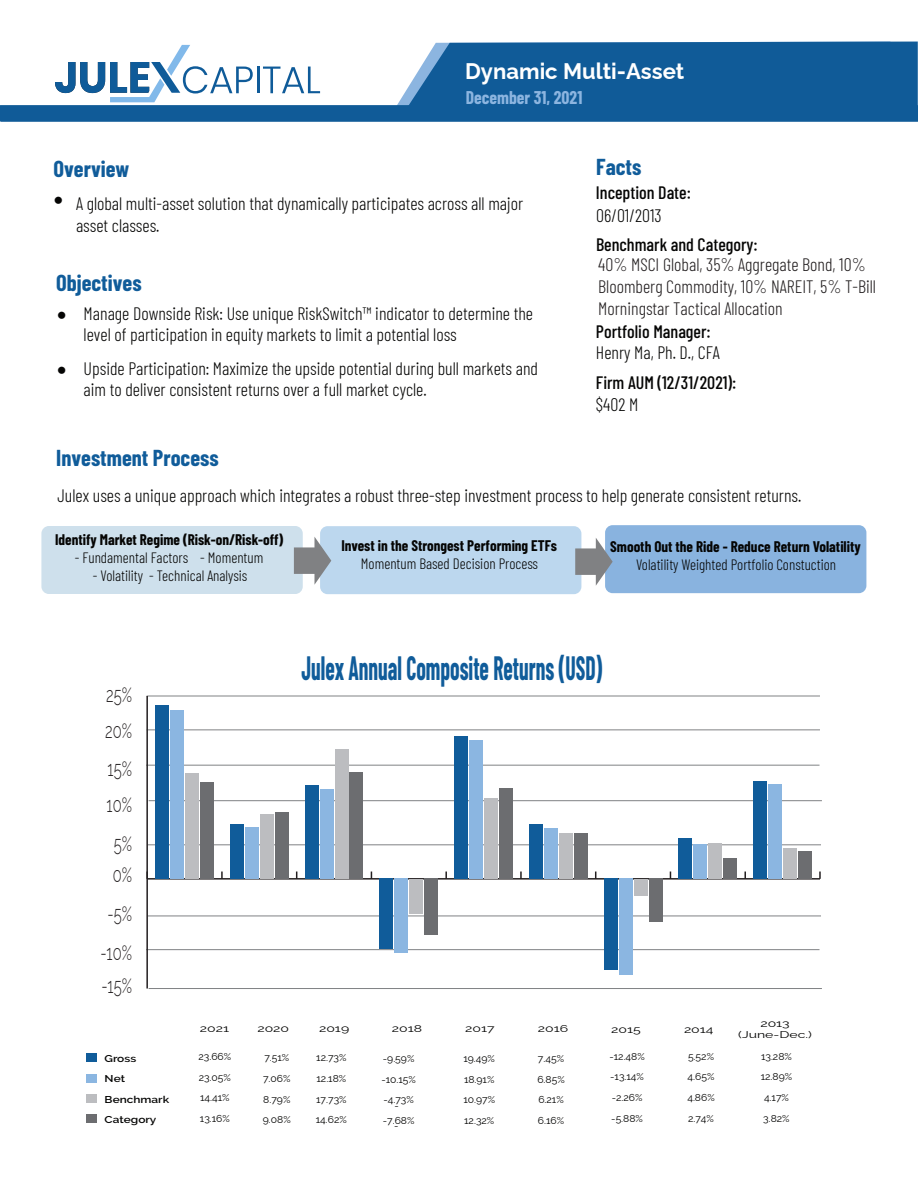
<style>
.page{position:relative;width:918px;height:1188px;background:#fff}
.page>*{position:absolute;margin:0;border:0;box-sizing:border-box;transform-origin:0 0}
.t1{font:300 42px/55.3px "Raleway";color:#050504}
.t2{font:700 33px "Barlow Condensed";color:#105c9a;scale:.65 1}
.t3{font:700 22.5px "Barlow Condensed";color:#105c9a}
.t4{font:700 22.5px "Raleway";color:#fff}
.t5{font:300 20.85px "Raleway";color:#231f20;scale:.71 1}
.t6{font:300 18px/21.6px "Barlow Condensed";color:#050504}
.t7{font:300 18px/21.6px "Barlow Condensed";color:#231f20}
.t8{font:500 18px "Barlow Condensed";color:#050504}
.t9{font:700 18px "Barlow Condensed";color:#8cb5e0}
.t10{font:300 15px "Barlow Condensed";color:#050504}
.t11{font:700 15px "Barlow Condensed";color:#050504}
.t12{font:9.9px/20.7px "Raleway";color:#050504;scale:1.05 1}
.t13{font:600 9.9px/20.4px "Raleway";color:#050504;scale:1.2 1}
.t14{font:9.75px/11.7px "Raleway";color:#050504;text-align:center;scale:1.44 1}
.s1{font-family:"Raleway";font-size:42px}
</style>
<div class="page">
<hr style="left:148px;top:916px;width:673px;height:1px;background:#808284">
<hr style="left:146px;top:949px;width:674px;height:1px;background:#808284">
<hr style="left:149px;top:988px;width:673px;height:1px;background:#808284">
<hr style="left:147px;top:696px;width:673px;height:1px;background:#808284">
<hr style="left:148px;top:844px;width:673px;height:1px;background:#808284">
<hr style="left:149px;top:800px;width:673px;height:1px;background:#808284">
<hr style="left:146px;top:765px;width:674px;height:1px;background:#808284">
<hr style="left:147px;top:729px;width:673px;height:1px;background:#808284">
<hr style="left:257px;top:67px;width:3px;height:26px;background:#0f5b99">
<svg style="left:263px;top:67px;width:57px;height:26px"></svg>
<svg style="left:55px;top:45px;width:198px;height:57px"></svg>
<svg style="left:395px;top:41px;width:523px;height:65px;background:#20669f"></svg>
<div style="left:0;top:106px;width:918px;height:14px;background:#105b98"></div>
<div style="left:86px;top:1114px;width:11px;height:9px;background:#6c6d70"></div>
<div style="left:86px;top:1053px;width:11px;height:9px;background:#105c9a"></div>
<div style="left:86px;top:1074px;width:11px;height:8px;background:#8bb6e1"></div>
<div style="left:86px;top:1094px;width:11px;height:9px;background:#bcbdc0"></div>
<div style="left:41px;top:526px;width:262px;height:68px;background:#cee0ec;border-radius:8px"></div>
<div style="left:320px;top:526px;width:261px;height:68px;background:#bcd7ee;border-radius:8px"></div>
<div style="left:605px;top:525px;width:261px;height:68px;background:#89b3df;border-radius:8px"></div>
<svg style="left:294px;top:537px;width:37px;height:48px"></svg>
<svg style="left:575px;top:538px;width:38px;height:48px"></svg>
<hr style="left:147px;top:878px;width:673px;height:2px;background:#231f20">
<svg style="left:221px;top:872px;width:2px;height:6px"></svg>
<svg style="left:445px;top:872px;width:2px;height:6px"></svg>
<svg style="left:520px;top:872px;width:2px;height:6px"></svg>
<svg style="left:744px;top:872px;width:2px;height:6px"></svg>
<svg style="left:819px;top:872px;width:2px;height:7px"></svg>
<hr style="left:146px;top:696px;width:2px;height:293px;background:#231f20">
<div style="left:200px;top:783px;width:14px;height:96px;background:#6c6d70"></div>
<div style="left:275px;top:812px;width:13px;height:67px;background:#6c6d70"></div>
<div style="left:350px;top:772px;width:13px;height:107px;background:#6c6d70"></div>
<div style="left:425px;top:879px;width:13px;height:56px;background:#6c6d70"></div>
<div style="left:499px;top:789px;width:14px;height:90px;background:#6c6d70"></div>
<div style="left:574px;top:834px;width:13px;height:45px;background:#6c6d70"></div>
<div style="left:649px;top:879px;width:13px;height:43px;background:#6c6d70"></div>
<div style="left:724px;top:859px;width:13px;height:20px;background:#6c6d70"></div>
<div style="left:798px;top:851px;width:14px;height:28px;background:#6c6d70"></div>
<div style="left:185px;top:773px;width:14px;height:106px;background:#bcbdc0"></div>
<div style="left:260px;top:815px;width:14px;height:64px;background:#bcbdc0"></div>
<div style="left:335px;top:749px;width:13px;height:130px;background:#bcbdc0"></div>
<div style="left:410px;top:879px;width:13px;height:34px;background:#bcbdc0"></div>
<div style="left:484px;top:799px;width:14px;height:80px;background:#bcbdc0"></div>
<div style="left:559px;top:833px;width:14px;height:46px;background:#bcbdc0"></div>
<div style="left:634px;top:879px;width:13px;height:16px;background:#bcbdc0"></div>
<div style="left:709px;top:843px;width:13px;height:36px;background:#bcbdc0"></div>
<div style="left:783px;top:848px;width:14px;height:31px;background:#bcbdc0"></div>
<div style="left:170px;top:710px;width:14px;height:169px;background:#8bb6e1"></div>
<div style="left:245px;top:827px;width:14px;height:52px;background:#8bb6e1"></div>
<div style="left:320px;top:790px;width:13px;height:89px;background:#8bb6e1"></div>
<div style="left:395px;top:879px;width:13px;height:74px;background:#8bb6e1"></div>
<div style="left:469px;top:741px;width:14px;height:138px;background:#8bb6e1"></div>
<div style="left:544px;top:829px;width:14px;height:50px;background:#8bb6e1"></div>
<div style="left:619px;top:879px;width:13px;height:96px;background:#8bb6e1"></div>
<div style="left:694px;top:845px;width:13px;height:34px;background:#8bb6e1"></div>
<div style="left:768px;top:785px;width:14px;height:94px;background:#8bb6e1"></div>
<div style="left:155px;top:706px;width:14px;height:173px;background:#105c9a"></div>
<div style="left:230px;top:824px;width:14px;height:55px;background:#105c9a"></div>
<div style="left:305px;top:786px;width:13px;height:93px;background:#105c9a"></div>
<div style="left:380px;top:879px;width:13px;height:70px;background:#105c9a"></div>
<div style="left:454px;top:736px;width:14px;height:143px;background:#105c9a"></div>
<div style="left:529px;top:824px;width:14px;height:55px;background:#105c9a"></div>
<div style="left:604px;top:879px;width:13px;height:91px;background:#105c9a"></div>
<div style="left:679px;top:838px;width:13px;height:41px;background:#105c9a"></div>
<div style="left:753px;top:782px;width:14px;height:97px;background:#105c9a"></div>
<p class="t4" style="left:465px;top:53px;width:221px">Dynamic Multi-Asset</p>
<p class="t9" style="left:466px;top:85px;width:118px">December 31, 2021</p>
<p class="t3" style="left:54px;top:153px;width:77px">Overview</p>
<p class="t3" style="left:596px;top:151px;width:47px">Facts</p>
<p class="t8" style="left:596px;top:180px;width:97px">Inception Date:</p>
<p class="t6" style="left:596px;top:204px;width:67px">06/01/2013</p>
<p class="t8" style="left:596px;top:231px;width:163px">Benchmark and Category:</p>
<p class="t6" style="left:76px;top:191px;width:449px;text-indent:-25px"><span class="s1">•</span> A global multi-asset solution that dynamically participates across all major asset classes.</p>
<p class="t3" style="left:56px;top:267px;width:87px">Objectives</p>
<h1 class="t1" style="left:55px;top:282px;width:16px">• •</h1>
<p class="t6" style="left:84px;top:301px;width:451px">Manage Downside Risk: Use unique RiskSwitch™ indicator to determine the level of participation in equity markets to limit a potential loss</p>
<p class="t6" style="left:84px;top:356px;width:456px">Upside Participation: Maximize the upside potential during bull markets and aim to deliver consistent returns over a full market cycle.</p>
<p class="t7" style="left:598px;top:253px;width:279px">40% MSCI Global, 35% Aggregate Bond, 10%<br>Bloomberg Commodity, 10% NAREIT, 5% T-Bill<br>Morningstar Tactical Allocation</p>
<p class="t8" style="left:596px;top:318px;width:116px">Portfolio Manager:</p>
<p class="t6" style="left:596px;top:341px;width:126px">Henry Ma, Ph. D., CFA</p>
<p class="t8" style="left:596px;top:370px;width:142px">Firm AUM (12/31/2021):</p>
<p class="t6" style="left:596px;top:392px;width:44px">$402 M</p>
<p class="t3" style="left:56px;top:442px;width:164px">Investment Process</p>
<p class="t6" style="left:57px;top:483px;width:746px">Julex uses a unique approach which integrates a robust three-step investment process to help generate consistent returns.</p>
<p class="t11" style="left:55px;top:529px;width:230px">Identify Market Regime (Risk-on/Risk-off)</p>
<p class="t10" style="left:75px;top:547px;width:190px">- Fundamental Factors - Momentum</p>
<p class="t10" style="left:93px;top:565px;width:156px">- Volatility - Technical Analysis</p>
<p class="t11" style="left:341px;top:535px;width:217px">Invest in the Strongest Performing ETFs</p>
<p class="t10" style="left:361px;top:553px;width:179px">Momentum Based Decision Process</p>
<p class="t11" style="left:610px;top:536px;width:252px">Smooth Out the Ride - Reduce Return Volatility</p>
<p class="t10" style="left:636px;top:553px;width:202px">Volatility Weighted Portfolio Constuction</p>
<p class="t5" style="left:106px;top:678px;width:38px">25%</p>
<p class="t5" style="left:105px;top:714px;width:39px">20%</p>
<p class="t5" style="left:108px;top:752px;width:36px">15%</p>
<p class="t5" style="left:107px;top:788px;width:37px">10%</p>
<p class="t5" style="left:114px;top:827px;width:27px">5%</p>
<p class="t5" style="left:113px;top:858px;width:29px">0%</p>
<p class="t5" style="left:107px;top:897px;width:36px">-5%</p>
<p class="t5" style="left:101px;top:936px;width:46px">-10%</p>
<p class="t5" style="left:102px;top:969px;width:44px">-15%</p>
<p class="t13" style="left:105px;top:1048px;width:55px">Gross<br>Net<br>Benchmark<br>Category</p>
<h2 class="t2" style="left:301px;top:644px;width:465px">Julex Annual Composite Returns (USD)</h2>
<p class="t14" style="left:200px;top:1021px;width:22px">2021</p>
<p class="t12" style="left:199px;top:1045px;width:33px">23.66%<br>23.05%<br>14.41%<br>13.16%</p>
<p class="t14" style="left:257px;top:1021px;width:24px">2020</p>
<p class="t12" style="left:263px;top:1046px;width:28px">7.51%<br>7.06%<br>8.79%<br>9.08%</p>
<p class="t14" style="left:319px;top:1022px;width:22px">2019</p>
<p class="t12" style="left:316px;top:1046px;width:31px;text-align:justify">12.73% 12.18% 17.73% 14.62%</p>
<p class="t14" style="left:392px;top:1022px;width:22px">2018</p>
<p class="t12" style="left:381px;top:1047px;width:34px">-9.59% -10.15% -4.73% -7.68%</p>
<p class="t12" style="left:394px;top:1094px;width:6px">- -</p>
<p class="t14" style="left:465px;top:1022px;width:22px">2017</p>
<p class="t12" style="left:463px;top:1047px;width:32px;text-align:justify">19.49% 18.91% 10.97% 12.32%</p>
<p class="t14" style="left:538px;top:1022px;width:23px">2016</p>
<p class="t12" style="left:537px;top:1047px;width:28px;text-align:justify">7.45% 6.85% 6.21% 6.16%</p>
<p class="t14" style="left:611px;top:1022px;width:22px">2015</p>
<p class="t12" style="left:609px;top:1045px;width:35px">-12.48% -13.14% -2.26% -5.88%</p>
<p class="t14" style="left:684px;top:1022px;width:22px">2014</p>
<p class="t12" style="left:687px;top:1045px;width:28px;text-align:justify">5.52% 4.65% 4.86% 2.74%</p>
<p class="t14" style="left:738px;top:1016px;width:53px">2013 (June-Dec.)</p>
<p class="t12" style="left:761px;top:1045px;width:31px;text-align:center">13.28%<br>12.89%<br>4.17%<br>3.82%</p>
</div>
